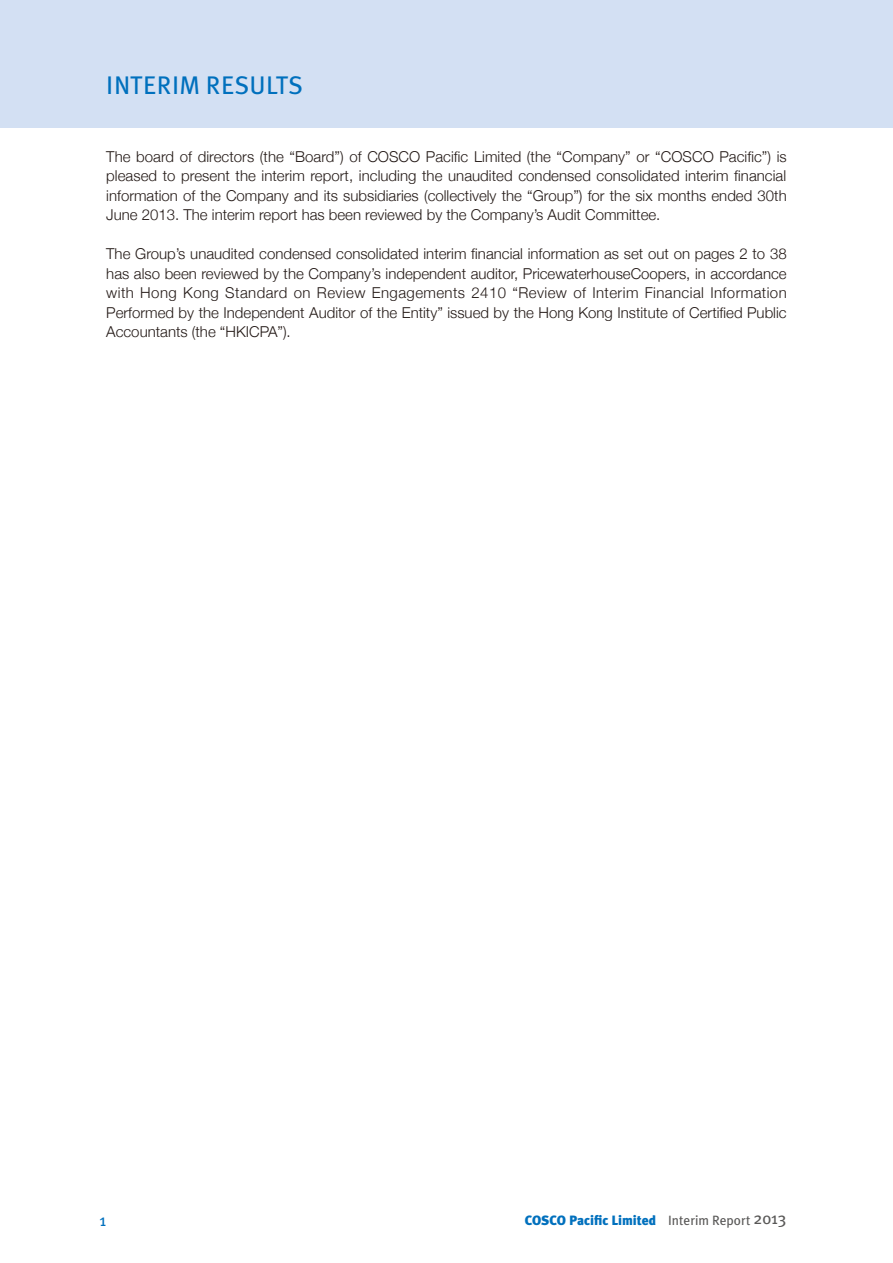
<style>
.page{position:relative;width:893px;height:1263px;background:#fff}
.page>*{position:absolute;margin:0;border:0;box-sizing:border-box;transform-origin:0 0}
.t1{font:25.5px "Meta Plus";letter-spacing:.02em;color:#0070bd}
.t2{font:16.5px "Meta Plus";color:#0070bd}
.t3{font:300 15px/19.5px "Helvetica Neue";color:#231916;text-align:justify}
.t4{font:900 13.5px "Meta Plus";color:#0070bd}
.s1{font-weight:400;color:#595857}
.s2{font-weight:400;font-size:16.5px;color:#595857}
</style>
<div class="page">
<div style="left:0;top:0;width:893px;height:128px;background:#d3e0f3"></div>
<h1 class="t1" style="left:106px;top:70px;width:184px">INTERIM RESULTS</h1>
<p class="t3" style="left:106px;top:146px;width:682px">The board of directors (the “Board”) of COSCO Pacific Limited (the “Company” or “COSCO Pacific”) is pleased to present the interim report, including the unaudited condensed consolidated interim financial information of the Company and its subsidiaries (collectively the “Group”) for the six months ended 30th June 2013. The interim report has been reviewed by the Company’s Audit Committee.</p>
<p class="t3" style="left:106px;top:243px;width:682px">The Group’s unaudited condensed consolidated interim financial information as set out on pages 2 to 38 has also been reviewed by the Company’s independent auditor, PricewaterhouseCoopers, in accordance with Hong Kong Standard on Review Engagements 2410 “Review of Interim Financial Information Performed by the Independent Auditor of the Entity” issued by the Hong Kong Institute of Certified Public Accountants (the “HKICPA”).</p>
<p class="t2" style="left:100px;top:1210px;width:8px">1</p>
<p class="t4" style="left:525px;top:1212px;width:263px">COSCO Pacific Limited <span class="s1">Interim Report</span> <span class="s2">2013</span></p>
</div>
